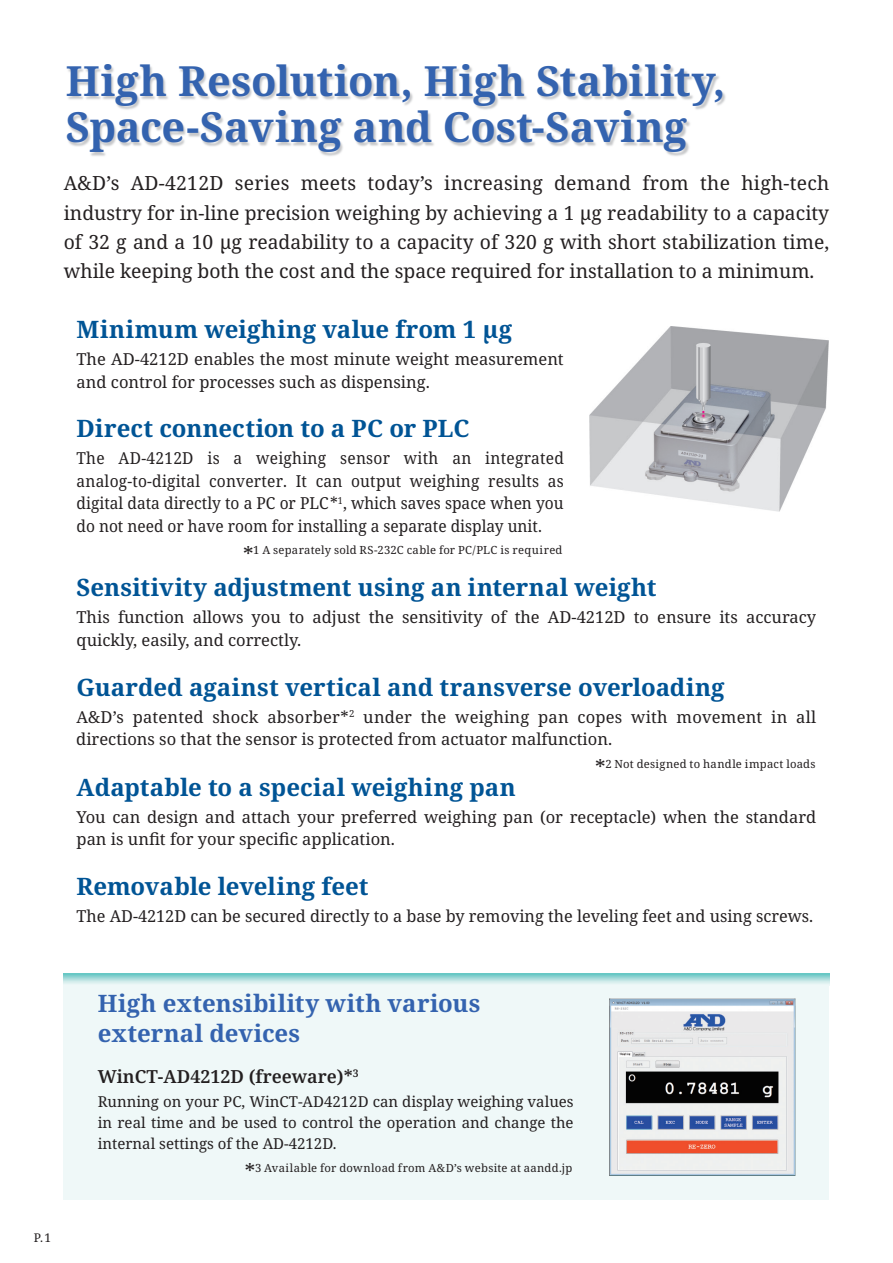
<style>
.page{position:relative;width:893px;height:1263px;background:#fff}
.page>*{position:absolute;margin:0;border:0;box-sizing:border-box;transform-origin:0 0}
.t1{font:700 41.55px/46.5px "Noto Serif";color:#3463af}
.t2{font:700 24px "Noto Serif";letter-spacing:.005em;color:#005495}
.t3{font:700 24px/30px "Noto Serif";letter-spacing:.005em;color:#3463af}
.t4{font:19.5px/29.2px "Noto Serif";color:#231f20;text-align:justify}
.t5{font:600 18px "Noto Serif";color:#231f20}
.t6{font:16.5px/22.5px "Noto Serif";color:#231f20}
.t7{font:16.5px/22.5px "Noto Serif";color:#231f20;text-align:justify;scale:.94 1}
.t8{font:15px/21px "Noto Serif";color:#231f20;text-align:justify}
.t9{font:12px "Noto Serif";color:#231f20}
.t10{font:11.25px "Noto Serif";letter-spacing:.02em;color:#231f20}
.s1{font-size:21px}
</style>
<div class="page">
<div style="left:64px;top:974px;width:765px;height:225px;background:#eff8f8"></div>
<svg style="left:64px;top:974px;width:765px;height:10px;background:#abdddc"></svg>
<img style="left:68px;top:66px;width:658px;height:90px">
<img style="left:590px;top:326px;width:238px;height:186px">
<img style="left:609px;top:998px;width:186px;height:177px">
<h1 class="t1" style="left:66px;top:59px;width:661px">High Resolution, High Stability,<br>Space-Saving and Cost-Saving</h1>
<p class="t4" style="left:64px;top:169px;width:767px">A&amp;D’s AD-4212D series meets today’s increasing demand from the high-tech industry for in-line precision weighing by achieving a 1 μg readability to a capacity of 32 g and a 10 μg readability to a capacity of 320 g with short stabilization time, while keeping both the cost and the space required for installation to a minimum.</p>
<h2 class="t2" style="left:77px;top:312px;width:437px">Minimum weighing value from 1 μg</h2>
<p class="t6" style="left:77px;top:348px;width:489px">The AD-4212D enables the most minute weight measurement and control for processes such as dispensing.</p>
<h2 class="t2" style="left:77px;top:412px;width:395px">Direct connection to a PC or PLC</h2>
<p class="t7" style="left:77px;top:448px;width:520px">The AD-4212D is a weighing sensor with an integrated analog-to-digital converter. It can output weighing results as digital data directly to a PC or PLC*<sup>1</sup>, which saves space when you do not need or have room for installing a separate display unit.</p>
<p class="t10" style="left:243px;top:543px;width:321px"><span class="s1">*</span>1 A separately sold RS-232C cable for PC/PLC is required</p>
<h2 class="t2" style="left:77px;top:571px;width:581px">Sensitivity adjustment using an internal weight</h2>
<p class="t6" style="left:77px;top:607px;width:741px">This function allows you to adjust the sensitivity of the AD-4212D to ensure its accuracy quickly, easily, and correctly.</p>
<h2 class="t2" style="left:77px;top:670px;width:650px">Guarded against vertical and transverse overloading</h2>
<p class="t6" style="left:76px;top:706px;width:741px">A&amp;D’s patented shock absorber*<sup>2</sup> under the weighing pan copes with movement in all directions so that the sensor is protected from actuator malfunction.</p>
<p class="t10" style="left:595px;top:756px;width:222px"><span class="s1">*</span>2 Not designed to handle impact loads</p>
<h2 class="t2" style="left:77px;top:770px;width:441px">Adaptable to a special weighing pan</h2>
<p class="t6" style="left:77px;top:806px;width:741px">You can design and attach your preferred weighing pan (or receptacle) when the standard pan is unfit for your specific application.</p>
<h2 class="t2" style="left:77px;top:870px;width:293px">Removable leveling feet</h2>
<p class="t6" style="left:77px;top:905px;width:738px">The AD-4212D can be secured directly to a base by removing the leveling feet and using screws.</p>
<p class="t9" style="left:34px;top:1229px;width:19px">P.1</p>
<h2 class="t3" style="left:98px;top:989px;width:384px">High extensibility with various external devices</h2>
<p class="t5" style="left:98px;top:1064px;width:262px">WinCT-AD4212D (freeware)*<sup>3</sup></p>
<p class="t8" style="left:98px;top:1092px;width:477px">Running on your PC, WinCT-AD4212D can display weighing values in real time and be used to control the operation and change the internal settings of the AD-4212D.</p>
<p class="t10" style="left:245px;top:1160px;width:329px"><span class="s1">*</span>3 Available for download from A&amp;D’s website at aandd.jp</p>
</div>
